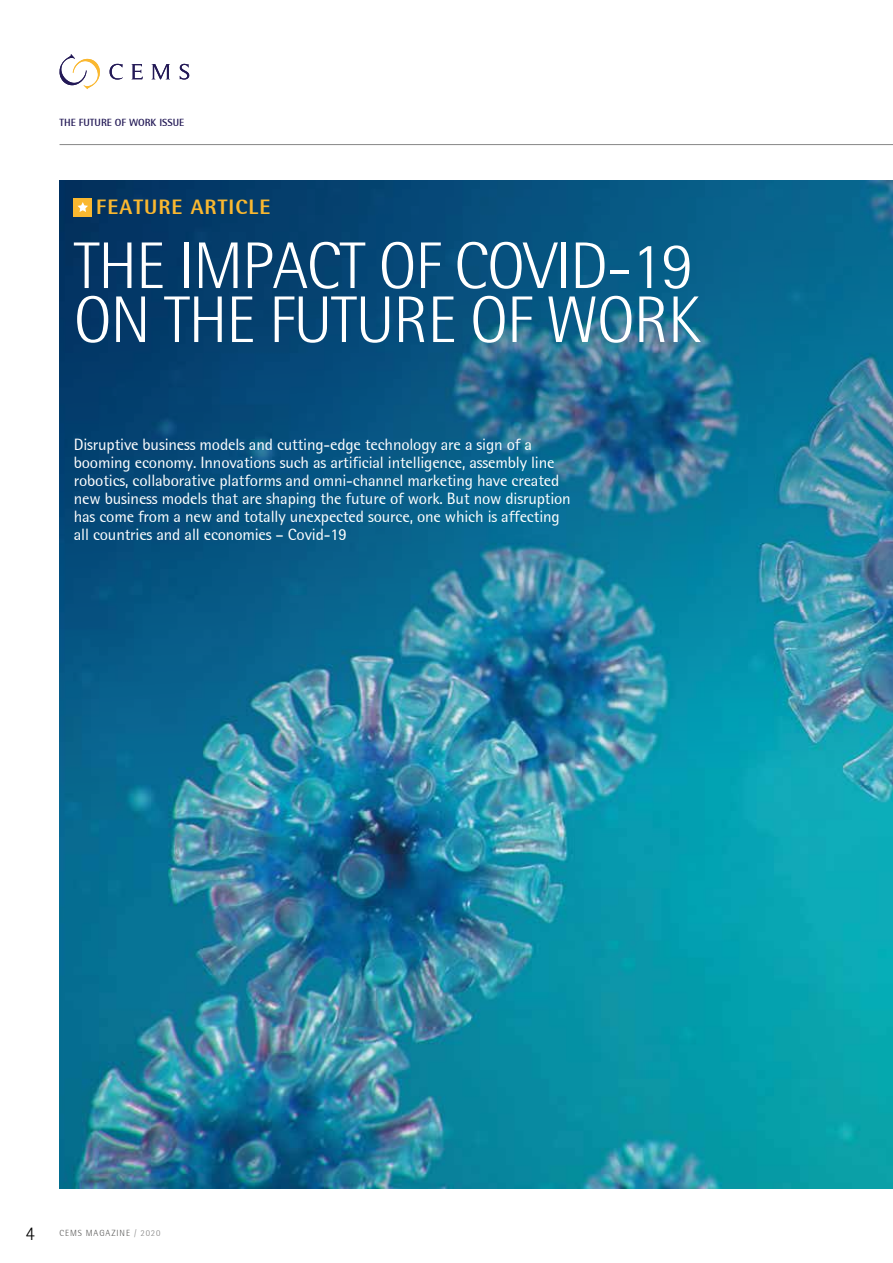
<style>
.page{position:relative;width:893px;height:1263px;background:#fff}
.page>*{position:absolute;margin:0;border:0;box-sizing:border-box;transform-origin:0 0}
.t1{font:300 66px/54px "Rotis Semi Sans";letter-spacing:-.02em;color:#fff}
.t2{font:800 21px "Rotis Semi Sans";letter-spacing:.05em;color:#fab830}
.t3{font:300 19.5px "Rotis Semi Sans";color:#000}
.t4{font:16.5px/18px "Rotis Semi Sans";letter-spacing:-.01em;color:#fff}
.t5{font:700 10.5px "Rotis Semi Sans";color:#231956}
.t6{font:300 9px "Rotis Semi Sans";letter-spacing:.1em;color:#575756}
.s1{color:#878787}
</style>
<div class="page">
<hr style="left:60px;top:144px;width:833px;height:1px;background:#878787">
<img style="left:60px;top:180px;width:833px;height:1008px">
<svg style="left:59px;top:54px;width:41px;height:35px"></svg>
<svg style="left:110px;top:64px;width:13px;height:16px"></svg>
<svg style="left:132px;top:64px;width:11px;height:15px"></svg>
<svg style="left:152px;top:64px;width:18px;height:15px"></svg>
<svg style="left:180px;top:64px;width:9px;height:16px"></svg>
<div style="left:74px;top:198px;width:18px;height:18px;background:#fab830"></div>
<svg style="left:78px;top:202px;width:10px;height:10px"></svg>
<p class="t5" style="left:60px;top:116px;width:126px">THE FUTURE OF WORK ISSUE</p>
<p class="t2" style="left:96px;top:194px;width:175px">FEATURE ARTICLE</p>
<h1 class="t1" style="left:74px;top:239px;width:628px">THE IMPACT OF COVID-19<br>ON THE FUTURE OF WORK</h1>
<p class="t4" style="left:74px;top:435px;width:499px">Disruptive business models and cutting-edge technology are a sign of a booming economy. Innovations such as artificial intelligence, assembly line robotics, collaborative platforms and omni-channel marketing have created new business models that are shaping the future of work. But now disruption has come from a new and totally unexpected source, one which is affecting all countries and all economies – Covid-19</p>
<p class="t3" style="left:26px;top:1222px;width:11px">4</p>
<p class="t6" style="left:60px;top:1228px;width:103px">CEMS MAGAZINE <span class="s1">/ 2020</span></p>
</div>
